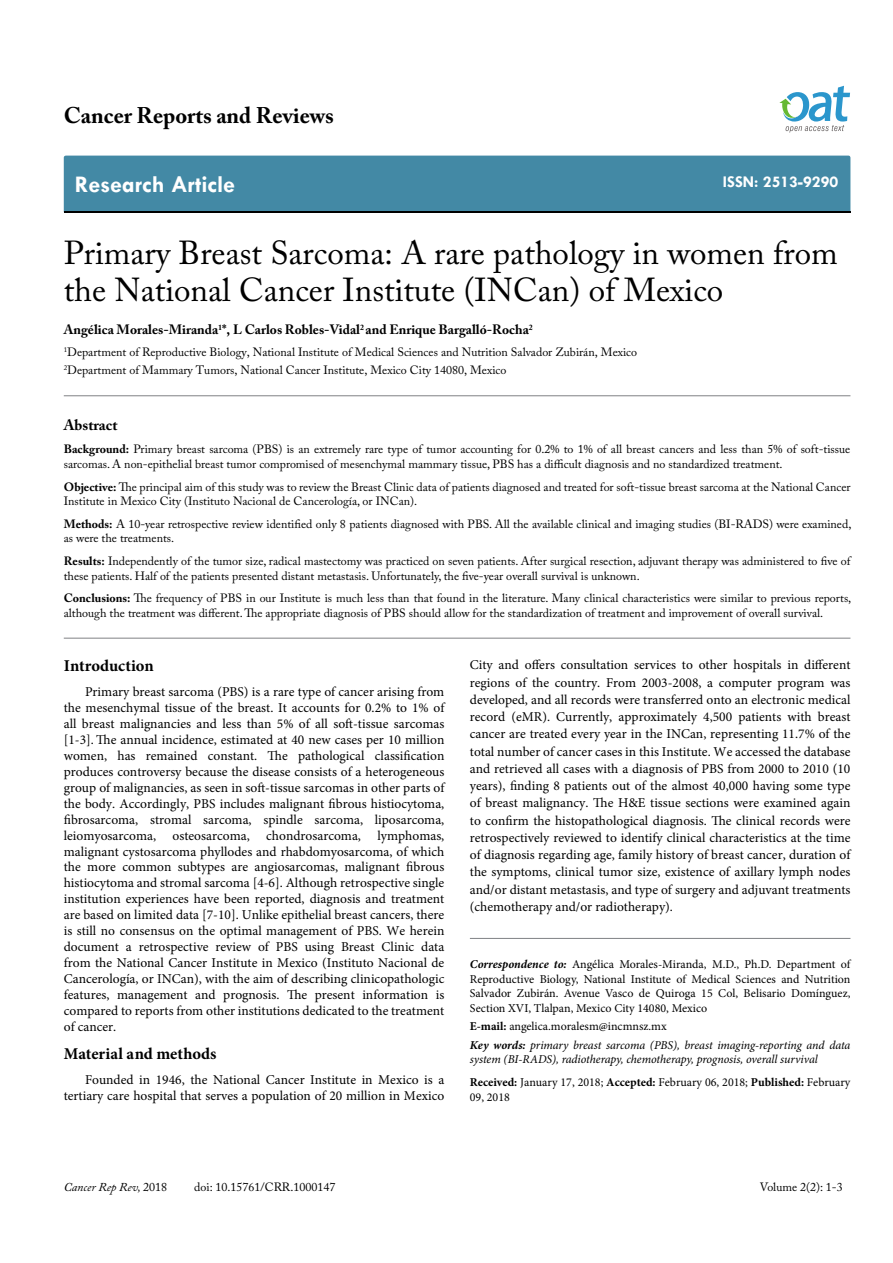
<style>
.page{position:relative;width:893px;height:1263px;background:#fff}
.page>*{position:absolute;margin:0;border:0;box-sizing:border-box;transform-origin:0 0}
.t1{font:33px/37.5px "Adobe Caslon Pro";color:#000}
.t2{font:700 24px "Tw Cen";color:#fff}
.t3{font:700 22.5px "Adobe Caslon Pro";color:#000}
.t4{font:700 16.5px "Minion Pro";color:#000}
.t5{font:700 16.5px "Tw Cen";color:#fff}
.t6{font:700 15px "Adobe Caslon Pro";color:#000}
.t7{font:13.5px/15.9px "Minion Pro";color:#000;text-align:justify}
.t8{font:700 13.5px "Adobe Caslon Pro";color:#000}
.t9{font:12px/14.4px "Adobe Caslon Pro";color:#000}
.t10{font:12px/14.4px "Minion Pro";color:#000;text-align:justify}
.t11{font:italic 12px/18.6px "Minion Pro";letter-spacing:-.01em;color:#000}
.t12{font:italic 12px "Adobe Caslon Pro";color:#000}
.s1{font-weight:700}
.s2{font-weight:700;font-style:italic}
.s3{font-weight:700;font-style:normal}
.s4{font-style:normal}
</style>
<div class="page">
<div style="left:64px;top:156px;width:786px;height:56px;background:#4389a5"></div>
<svg style="left:779px;top:86px;width:71px;height:47px"></svg>
<hr style="left:64px;top:638px;width:786px;height:1px;background:#808285">
<hr style="left:64px;top:395px;width:786px;height:1px;background:#808285">
<hr style="left:470px;top:938px;width:380px;height:1px;background:#808285">
<h3 class="t3" style="left:64px;top:102px;width:272px">Cancer Reports and Reviews</h3>
<h2 class="t2" style="left:75px;top:170px;width:162px">Research Article</h2>
<p class="t5" style="left:723px;top:172px;width:117px">ISSN: 2513-9290</p>
<h1 class="t1" style="left:64px;top:233px;width:775px">Primary Breast Sarcoma: A rare pathology in women from the National Cancer Institute (INCan) of Mexico</h1>
<p class="t8" style="left:64px;top:322px;width:471px">Angélica Morales-Miranda<sup>1</sup>*, L Carlos Robles-Vidal<sup>2</sup> and Enrique Bargalló-Rocha<sup>2</sup></p>
<p class="t9" style="left:64px;top:343px;width:575px;line-height:18px"><sup>1</sup>Department of Reproductive Biology, National Institute of Medical Sciences and Nutrition Salvador Zubirán, Mexico<br><sup>2</sup>Department of Mammary Tumors, National Cancer Institute, Mexico City 14080, Mexico</p>
<p class="t6" style="left:64px;top:416px;width:55px">Abstract</p>
<p class="t9" style="left:64px;top:442px;width:788px"><span class="s1">Background:</span> Primary breast sarcoma (PBS) is an extremely rare type of tumor accounting for 0.2% to 1% of all breast cancers and less than 5% of soft-tissue sarcomas. A non-epithelial breast tumor compromised of mesenchymal mammary tissue, PBS has a difficult diagnosis and no standardized treatment.</p>
<p class="t9" style="left:64px;top:479px;width:788px"><span class="s1">Objective:</span> The principal aim of this study was to review the Breast Clinic data of patients diagnosed and treated for soft-tissue breast sarcoma at the National Cancer<br>Institute in Mexico City (Instituto Nacional de Cancerología, or INCan).</p>
<p class="t9" style="left:64px;top:516px;width:789px"><span class="s1">Methods:</span> A 10-year retrospective review identified only 8 patients diagnosed with PBS. All the available clinical and imaging studies (BI-RADS) were examined, as were the treatments.</p>
<p class="t9" style="left:64px;top:554px;width:788px"><span class="s1">Results:</span> Independently of the tumor size, radical mastectomy was practiced on seven patients. After surgical resection, adjuvant therapy was administered to five of these patients. Half of the patients presented distant metastasis. Unfortunately, the five-year overall survival is unknown.</p>
<p class="t9" style="left:64px;top:591px;width:789px"><span class="s1">Conclusions:</span> The frequency of PBS in our Institute is much less than that found in the literature. Many clinical characteristics were similar to previous reports, although the treatment was different. The appropriate diagnosis of PBS should allow for the standardization of treatment and improvement of overall survival.</p>
<p class="t4" style="left:64px;top:654px;width:91px">Introduction</p>
<p class="t7" style="left:64px;top:684px;width:382px;text-indent:21px">Primary breast sarcoma (PBS) is a rare type of cancer arising from the mesenchymal tissue of the breast. It accounts for 0.2% to 1% of all breast malignancies and less than 5% of all soft-tissue sarcomas [1-3]. The annual incidence, estimated at 40 new cases per 10 million women, has remained constant. The pathological classification produces controversy because the disease consists of a heterogeneous group of malignancies, as seen in soft-tissue sarcomas in other parts of the body. Accordingly, PBS includes malignant fibrous histiocytoma, fibrosarcoma, stromal sarcoma, spindle sarcoma, liposarcoma, leiomyosarcoma, osteosarcoma, chondrosarcoma, lymphomas, malignant cystosarcoma phyllodes and rhabdomyosarcoma, of which the more common subtypes are angiosarcomas, malignant fibrous histiocytoma and stromal sarcoma [4-6]. Although retrospective single institution experiences have been reported, diagnosis and treatment are based on limited data [7-10]. Unlike epithelial breast cancers, there is still no consensus on the optimal management of PBS. We herein document a retrospective review of PBS using Breast Clinic data from the National Cancer Institute in Mexico (Instituto Nacional de Cancerología, or INCan), with the aim of describing clinicopathologic features, management and prognosis. The present information is compared to reports from other institutions dedicated to the treatment of cancer.</p>
<p class="t4" style="left:64px;top:1042px;width:154px">Material and methods</p>
<p class="t7" style="left:64px;top:1072px;width:382px;text-align:right">Founded in 1946, the National Cancer Institute in Mexico is a tertiary care hospital that serves a population of 20 million in Mexico</p>
<p class="t7" style="left:470px;top:656px;width:382px;line-height:17.2px">City and offers consultation services to other hospitals in different regions of the country. From 2003-2008, a computer program was developed, and all records were transferred onto an electronic medical record (eMR). Currently, approximately 4,500 patients with breast cancer are treated every year in the INCan, representing 11.7% of the total number of cancer cases in this Institute. We accessed the database and retrieved all cases with a diagnosis of PBS from 2000 to 2010 (10 years), finding 8 patients out of the almost 40,000 having some type of breast malignancy. The H&amp;E tissue sections were examined again to confirm the histopathological diagnosis. The clinical records were retrospectively reviewed to identify clinical characteristics at the time of diagnosis regarding age, family history of breast cancer, duration of the symptoms, clinical tumor size, existence of axillary lymph nodes and/or distant metastasis, and type of surgery and adjuvant treatments (chemotherapy and/or radiotherapy).</p>
<p class="t10" style="left:470px;top:957px;width:382px"><span class="s2">Correspondence to:</span> Angélica Morales-Miranda, M.D., Ph.D. Department of Reproductive Biology, National Institute of Medical Sciences and Nutrition Salvador Zubirán. Avenue Vasco de Quiroga 15 Col, Belisario Domínguez, Section XVI, Tlalpan, Mexico City 14080, Mexico</p>
<p class="t11" style="left:470px;top:1017px;width:382px"><span class="s3">E‑mail:</span> <span class="s4">angelica.moralesm@incmnsz.mx<br></span><span class="s1">Key words:</span> primary breast sarcoma (PBS), breast imaging-reporting and data</p>
<p class="t11" style="left:470px;top:1048px;width:382px;line-height:23px">system (BI-RADS), radiotherapy, chemotherapy, prognosis, overall survival<br><span class="s3">Received:</span> <span class="s4">January 17, 2018;</span> <span class="s3">Accepted:</span> <span class="s4">February 06, 2018;</span> <span class="s3">Published:</span> <span class="s4">February</span></p>
<p class="t10" style="left:470px;top:1090px;width:42px">09, 2018</p>
<p class="t12" style="left:64px;top:1180px;width:105px">Cancer Rep Rev, <span class="s4">2018</span></p>
<p class="t9" style="left:194px;top:1180px;width:143px">doi: 10.15761/CRR.1000147</p>
<p class="t9" style="left:760px;top:1180px;width:84px">Volume 2(2): 1-3</p>
</div>
